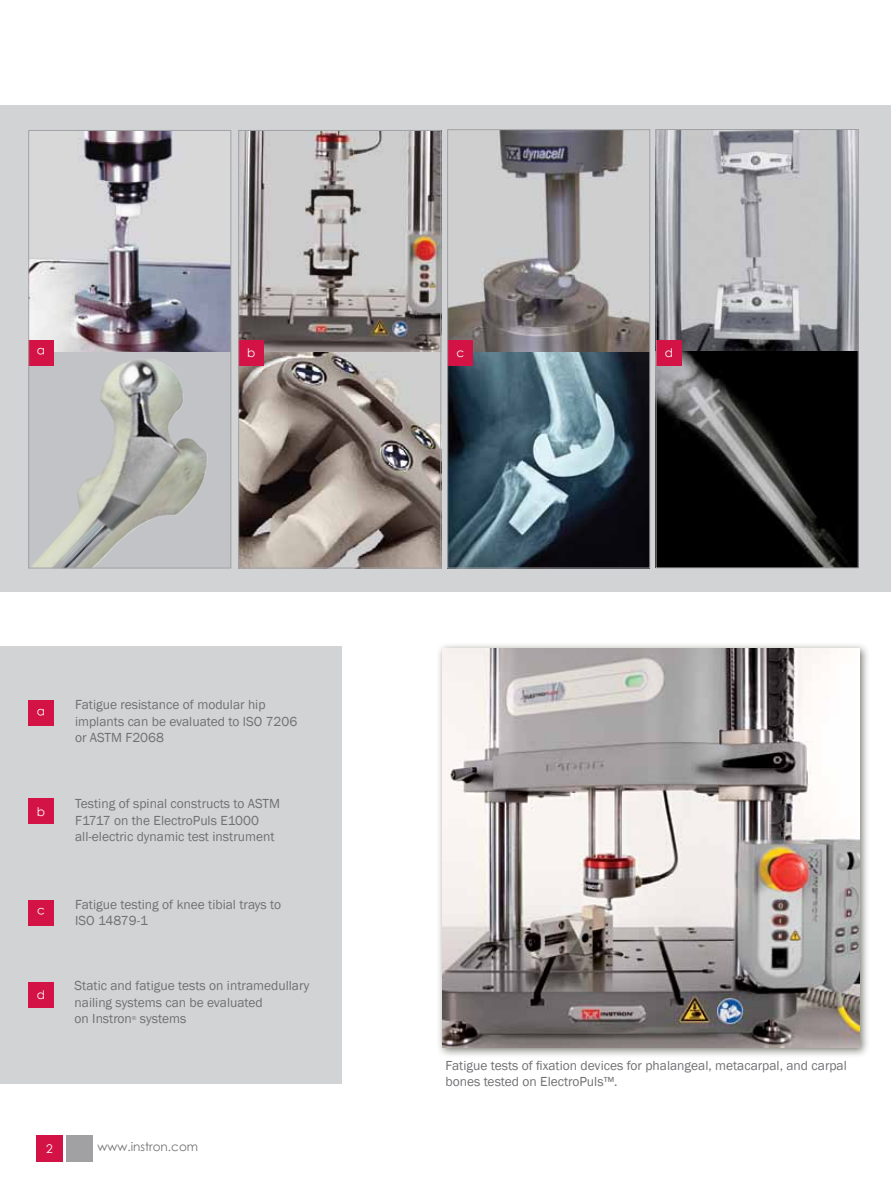
<style>
.page{position:relative;width:891px;height:1188px;background:#fff}
.page>*{position:absolute;margin:0;border:0;box-sizing:border-box;transform-origin:0 0}
.t1{font:13.5px/16.5px "Franklin Gothic";color:#717073}
.t2{font:12px "Century Gothic";color:#717073}
.t3{font:12px "Century Gothic";color:#fff}
.t4{font:6px "Franklin Gothic";color:#717073}
</style>
<div class="page">
<div style="left:0;top:105px;width:891px;height:487px;background:#d1d3d4"></div>
<div style="left:36px;top:1135px;width:27px;height:27px;background:#d31245"></div>
<div style="left:66px;top:1135px;width:27px;height:27px;background:#a1a1a4"></div>
<div style="left:28px;top:346px;width:203px;height:222px;background:#c2c3c6"></div>
<img style="left:32px;top:359px;width:176px;height:207px">
<img style="left:30px;top:132px;width:199px;height:220px">
<img style="left:240px;top:352px;width:199px;height:214px">
<img style="left:240px;top:132px;width:199px;height:220px">
<img style="left:449px;top:351px;width:199px;height:215px">
<img style="left:449px;top:131px;width:199px;height:220px">
<img style="left:658px;top:351px;width:199px;height:215px">
<img style="left:658px;top:131px;width:199px;height:220px">
<div style="left:0;top:647px;width:342px;height:437px;background:#d1d3d4"></div>
<div style="left:28px;top:340px;width:26px;height:26px;background:#d31245"></div>
<div style="left:448px;top:340px;width:25px;height:26px;background:#d31245"></div>
<div style="left:28px;top:700px;width:26px;height:26px;background:#d31245"></div>
<div style="left:28px;top:900px;width:26px;height:25px;background:#d31245"></div>
<div style="left:28px;top:799px;width:26px;height:25px;background:#d31245"></div>
<div style="left:28px;top:982px;width:26px;height:25px;background:#d31245"></div>
<div style="left:437px;top:642px;width:433px;height:416px;background:#54534a;opacity:.75"></div>
<img style="left:442px;top:648px;width:418px;height:399px">
<div style="left:656px;top:340px;width:25px;height:26px;background:#d31245"></div>
<div style="left:239px;top:340px;width:25px;height:26px;background:#d31245"></div>
<div style="left:28px;top:130px;width:203px;height:438px;border:1px solid #a1a1a4"></div>
<div style="left:238px;top:130px;width:203px;height:438px;border:1px solid #a1a1a4"></div>
<div style="left:447px;top:129px;width:203px;height:439px;border:1px solid #a1a1a4"></div>
<div style="left:656px;top:129px;width:203px;height:439px;border:1px solid #a1a1a4"></div>
<p class="t3" style="left:247px;top:345px;width:10px">b</p>
<p class="t3" style="left:665px;top:345px;width:10px">d</p>
<p class="t3" style="left:456px;top:345px;width:9px">c</p>
<p class="t1" style="left:75px;top:697px;width:224px">Fatigue resistance of modular hip implants can be evaluated to ISO 7206 or ASTM F2068</p>
<p class="t1" style="left:75px;top:796px;width:206px">Testing of spinal constructs to ASTM<br>F1717 on the ElectroPuls E1000 all-electric dynamic test instrument</p>
<p class="t3" style="left:37px;top:986px;width:10px">d</p>
<p class="t1" style="left:75px;top:896px;width:207px">Fatigue testing of knee tibial trays to<br>ISO 14879-1</p>
<p class="t1" style="left:75px;top:978px;width:236px">Static and fatigue tests on intramedullary nailing systems can be evaluated<br>on Instron</p>
<p class="t4" style="left:132px;top:1015px;width:6px">®</p>
<p class="t1" style="left:140px;top:1011px;width:48px">systems</p>
<p class="t3" style="left:46px;top:1140px;width:8px">2</p>
<p class="t2" style="left:97px;top:1138px;width:102px">www.instron.com</p>
<p class="t1" style="left:446px;top:1057px;width:403px">Fatigue tests of fixation devices for phalangeal, metacarpal, and carpal bones tested on ElectroPuls™.</p>
</div>
